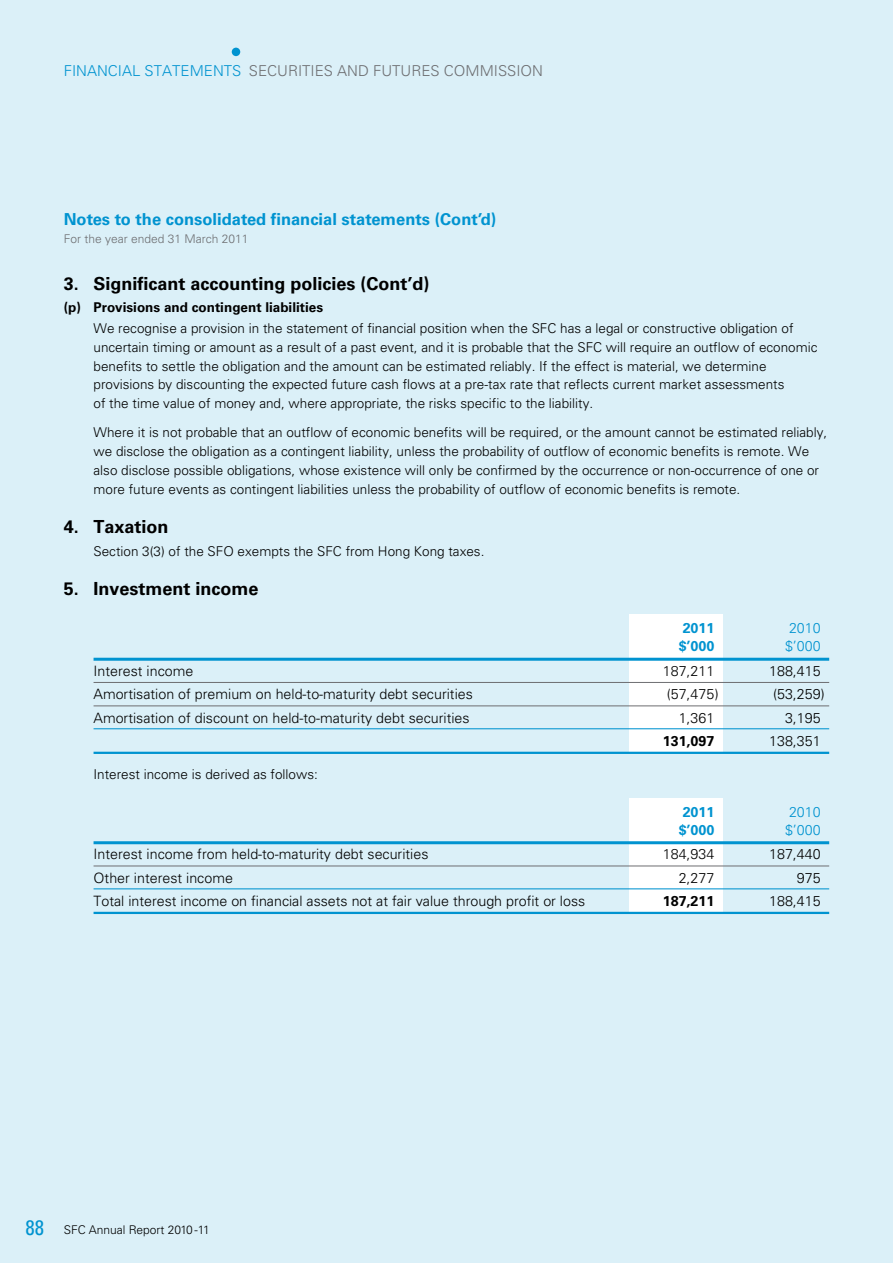
<style>
.page{position:relative;width:893px;height:1263px;background:#dbf0f8}
.page>*{position:absolute;margin:0;border:0;box-sizing:border-box;transform-origin:0 0}
.t1{font:700 18px "Univers";color:#000}
.t2{font:700 16.5px "Univers";color:#0093d0}
.t3{font:300 15px "Univers";color:#0093d0}
.t4{font:300 15px "Univers";color:#6d6e71}
.t5{font:300 14.25px "Univers";color:#000}
.t6{font:700 14.25px "Univers";color:#0093d0}
.t7{font:300 14.25px "Univers";color:#0093d0}
.t8{font:700 14.25px "Univers";color:#000}
.t9{font:300 13.5px/18.8px "Univers";color:#000}
.t10{font:700 13.5px "Univers";color:#000}
.t11{font:300 12px "Univers";color:#6d6e71}
.t12{font:300 12px "Univers";color:#000}
.s1{color:#6d6e71}
.s2{font-weight:400;font-stretch:condensed;font-size:21px;color:#0093d0}
</style>
<div class="page">
<div style="left:232px;top:48px;width:8px;height:8px;background:#0093d0;border-radius:50%"></div>
<div style="left:629px;top:615px;width:94px;height:138px;background:#fff"></div>
<div style="left:629px;top:799px;width:94px;height:114px;background:#fff"></div>
<hr style="left:94px;top:658px;width:735px;height:3px;background:#0093d0">
<hr style="left:94px;top:682px;width:735px;height:1px;background:#6d6e71">
<hr style="left:94px;top:706px;width:735px;height:1px;background:#6d6e71">
<hr style="left:94px;top:728px;width:735px;height:1px;background:#0093d0">
<hr style="left:94px;top:752px;width:735px;height:2px;background:#0093d0">
<hr style="left:94px;top:841px;width:735px;height:3px;background:#0093d0">
<hr style="left:94px;top:866px;width:735px;height:1px;background:#6d6e71">
<hr style="left:94px;top:888px;width:735px;height:1px;background:#0093d0">
<hr style="left:94px;top:912px;width:735px;height:2px;background:#0093d0">
<p class="t3" style="left:64px;top:61px;width:233px">fi nancial STATEMENTS <span class="s1">Securities</span></p>
<p class="t4" style="left:337px;top:61px;width:84px">and Futures</p>
<p class="t4" style="left:444px;top:61px;width:21px">Commissio</p>
<p class="t4" style="left:532px;top:61px;width:12px">n</p>
<p class="t2" style="left:64px;top:209px;width:434px">Notes to the consolidated financial statements (Cont’d)</p>
<p class="t11" style="left:64px;top:231px;width:186px">For the year ended 31 March 2011</p>
<h1 class="t1" style="left:64px;top:273px;width:367px">3. Significant accounting policies (Cont’d)</h1>
<p class="t10" style="left:64px;top:299px;width:261px">(p) Provisions and contingent liabilities</p>
<p class="t9" style="left:94px;top:319px;width:725px">We recognise a provision in the statement of financial position when the SFC has a legal or constructive obligation of uncertain timing or amount as a result of a past event, and it is probable that the SFC will require an outflow of economic benefits to settle the obligation and the amount can be estimated reliably. If the effect is material, we determine provisions by discounting the expected future cash flows at a pre-tax rate that reflects current market assessments<br>of the time value of money and, where appropriate, the risks specific to the liability.</p>
<p class="t9" style="left:94px;top:423px;width:735px">Where it is not probable that an outflow of economic benefits will be required, or the amount cannot be estimated reliably, we disclose the obligation as a contingent liability, unless the probability of outflow of economic benefits is remote. We also disclose possible obligations, whose existence will only be confirmed by the occurrence or non-occurrence of one or more future events as contingent liabilities unless the probability of outflow of economic benefits is remote.</p>
<h1 class="t1" style="left:64px;top:516px;width:106px">4. Taxation</h1>
<p class="t9" style="left:94px;top:541px;width:392px">Section 3(3) of the SFO exempts the SFC from Hong Kong taxes.</p>
<h1 class="t1" style="left:64px;top:578px;width:196px">5. Investment income</h1>
<p class="t6" style="left:683px;top:620px;width:33px">2011</p>
<p class="t7" style="left:789px;top:620px;width:33px">2010</p>
<p class="t6" style="left:679px;top:638px;width:37px">$’000</p>
<p class="t7" style="left:785px;top:638px;width:37px">$’000</p>
<p class="t5" style="left:94px;top:662px;width:101px">Interest income</p>
<p class="t5" style="left:663px;top:662px;width:53px">187,211</p>
<p class="t5" style="left:769px;top:662px;width:53px">188,415</p>
<p class="t5" style="left:94px;top:686px;width:381px">Amortisation of premium on held-to-maturity debt securities</p>
<p class="t5" style="left:667px;top:686px;width:53px">(57,475)</p>
<p class="t5" style="left:773px;top:686px;width:53px">(53,259)</p>
<p class="t5" style="left:94px;top:709px;width:378px">Amortisation of discount on held-to-maturity debt securities</p>
<p class="t5" style="left:679px;top:709px;width:37px">1,361</p>
<p class="t5" style="left:785px;top:709px;width:37px">3,195</p>
<p class="t8" style="left:663px;top:733px;width:53px">131,097</p>
<p class="t5" style="left:769px;top:732px;width:53px">138,351</p>
<p class="t9" style="left:94px;top:764px;width:226px">Interest income is derived as follows:</p>
<p class="t6" style="left:683px;top:803px;width:33px">2011</p>
<p class="t7" style="left:789px;top:803px;width:33px">2010</p>
<p class="t6" style="left:679px;top:821px;width:37px">$’000</p>
<p class="t7" style="left:785px;top:821px;width:37px">$’000</p>
<p class="t5" style="left:94px;top:846px;width:336px">Interest income from held-to-maturity debt securities</p>
<p class="t5" style="left:663px;top:846px;width:53px">184,934</p>
<p class="t5" style="left:769px;top:846px;width:53px">187,440</p>
<p class="t5" style="left:94px;top:869px;width:141px">Other interest income</p>
<p class="t5" style="left:679px;top:869px;width:37px">2,277</p>
<p class="t5" style="left:797px;top:869px;width:25px">975</p>
<p class="t5" style="left:94px;top:893px;width:493px">Total interest income on financial assets not at fair value through profit or loss</p>
<p class="t8" style="left:663px;top:893px;width:53px">187,211</p>
<p class="t5" style="left:769px;top:893px;width:53px">188,415</p>
<p class="t12" style="left:26px;top:1222px;width:186px"><span class="s2">88</span> SFC Annual Report 2010 -11</p>
</div>
